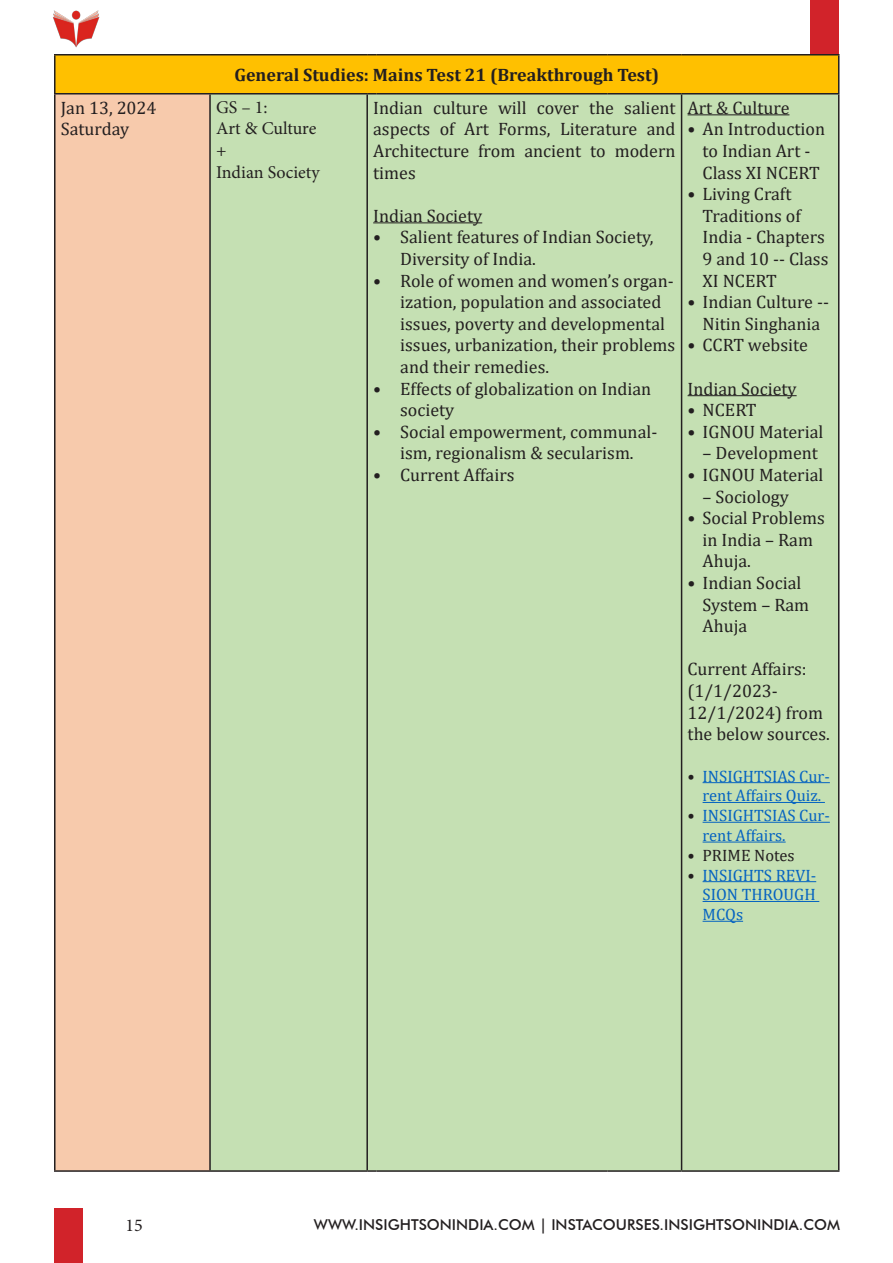
<style>
.page{position:relative;width:893px;height:1263px;background:#fff}
.page>*{position:absolute;margin:0;border:0;box-sizing:border-box;transform-origin:0 0}
.Paragraph_cambaria{font:18px/21.6px "Cambria";color:#231f20}
.Paragraph_cambaria-2{font:700 18px "Cambria";color:#231f20}
.t1{font:18px "Minion Pro";color:#231f20}
.t2{font:16.5px/19.8px "Cambria";color:#0563c1;text-align:center}
.t3{font:16.5px "Cambria";color:#231f20}
.t4{font:500 15px "Futura BT";color:#231f20}
.s1{color:#231f20}
</style>
<div class="page">
<div style="left:54px;top:1209px;width:28px;height:54px;background:#d1232a"></div>
<div style="left:810px;top:0;width:29px;height:54px;background:#d1232a"></div>
<img style="left:53px;top:10px;width:47px;height:38px">
<div style="left:55px;top:55px;width:784px;height:39px;background:#ffc000"></div>
<div style="left:55px;top:94px;width:155px;height:1077px;background:#f7caac"></div>
<div style="left:211px;top:95px;width:627px;height:1075px;background:#c5e0b3"></div>
<hr style="left:54px;top:54px;width:156px;height:2px;background:#231f20">
<hr style="left:54px;top:56px;width:2px;height:37px;background:#231f20">
<hr style="left:210px;top:54px;width:157px;height:2px;background:#231f20">
<svg style="left:367px;top:54px;width:9px;height:2px"></svg>
<hr style="left:376px;top:54px;width:232px;height:2px;background:#231f20">
<hr style="left:608px;top:54px;width:74px;height:2px;background:#231f20">
<hr style="left:682px;top:54px;width:157px;height:2px;background:#231f20">
<hr style="left:838px;top:56px;width:1px;height:37px;background:#231f20">
<hr style="left:54px;top:93px;width:156px;height:2px;background:#231f20">
<hr style="left:54px;top:95px;width:2px;height:1075px;background:#231f20">
<hr style="left:210px;top:93px;width:157px;height:2px;background:#231f20">
<hr style="left:209px;top:95px;width:2px;height:1075px;background:#231f20">
<svg style="left:367px;top:93px;width:9px;height:2px"></svg>
<hr style="left:366px;top:95px;width:2px;height:1075px;background:#231f20">
<hr style="left:376px;top:93px;width:232px;height:2px;background:#231f20">
<hr style="left:608px;top:93px;width:74px;height:2px;background:#231f20">
<hr style="left:682px;top:93px;width:157px;height:2px;background:#231f20">
<hr style="left:681px;top:95px;width:1px;height:1075px;background:#231f20">
<hr style="left:838px;top:95px;width:1px;height:1075px;background:#231f20">
<hr style="left:54px;top:1170px;width:156px;height:2px;background:#231f20">
<hr style="left:210px;top:1170px;width:157px;height:2px;background:#231f20">
<svg style="left:367px;top:1170px;width:9px;height:2px"></svg>
<hr style="left:376px;top:1170px;width:232px;height:2px;background:#231f20">
<hr style="left:608px;top:1170px;width:74px;height:2px;background:#231f20">
<hr style="left:682px;top:1170px;width:157px;height:2px;background:#231f20">
<hr style="left:373px;top:222px;width:109px;height:1px;background:#231f20">
<hr style="left:688px;top:114px;width:101px;height:1px;background:#231f20">
<hr style="left:688px;top:395px;width:109px;height:1px;background:#231f20">
<hr style="left:703px;top:782px;width:127px;height:1px;background:#0563c1">
<hr style="left:703px;top:802px;width:122px;height:1px;background:#0563c1">
<hr style="left:703px;top:822px;width:127px;height:1px;background:#0563c1">
<hr style="left:703px;top:841px;width:83px;height:1px;background:#0563c1">
<hr style="left:703px;top:881px;width:113px;height:1px;background:#0563c1">
<hr style="left:703px;top:901px;width:116px;height:1px;background:#0563c1">
<hr style="left:703px;top:921px;width:40px;height:1px;background:#0563c1">
<p class="Paragraph_cambaria" style="left:61px;top:97px;width:97px">Jan 13, 2024</p>
<p class="Paragraph_cambaria" style="left:61px;top:118px;width:70px">Saturday</p>
<p class="Paragraph_cambaria-2" style="left:234px;top:62px;width:426px">General Studies: Mains Test 21 (Breakthrough Test)</p>
<p class="t1" style="left:216px;top:95px;width:53px">GS – 1:</p>
<p class="t1" style="left:216px;top:117px;width:102px">Art &amp; Culture</p>
<p class="t1" style="left:216px;top:138px;width:12px">+</p>
<p class="t1" style="left:216px;top:160px;width:105px">Indian Society</p>
<p class="Paragraph_cambaria" style="left:373px;top:97px;width:304px;text-align:justify">Indian culture will cover the salient aspects of Art Forms, Literature and Architecture from ancient to modern times</p>
<p class="Paragraph_cambaria" style="left:373px;top:205px;width:111px">Indian Society</p>
<p class="Paragraph_cambaria" style="left:400px;top:226px;width:255px;text-indent:-27px">• Salient features of Indian Society,<br>Diversity of India.</p>
<p class="Paragraph_cambaria" style="left:400px;top:270px;width:277px;text-indent:-27px">• Role of women and women’s organ&shy;ization, population and associated issues, poverty and developmental issues, urbanization, their problems and their remedies.</p>
<p class="Paragraph_cambaria" style="left:400px;top:378px;width:253px;text-indent:-27px">• Effects of globalization on Indian society</p>
<p class="Paragraph_cambaria" style="left:373px;top:421px;width:286px;text-align:center">• Social empowerment, communal&shy;ism, regionalism &amp; secularism.</p>
<p class="Paragraph_cambaria" style="left:373px;top:464px;width:143px">• Current Affairs</p>
<p class="Paragraph_cambaria" style="left:688px;top:97px;width:103px">Art &amp; Culture</p>
<p class="Paragraph_cambaria" style="left:688px;top:118px;width:139px;text-align:center">• An Introduction to Indian Art -<br>Class XI NCERT</p>
<p class="Paragraph_cambaria" style="left:703px;top:183px;width:127px;text-indent:-15px">• Living Craft<br>Traditions of<br>India - Chapters<br>9 and 10 -- Class<br>XI NCERT</p>
<p class="Paragraph_cambaria" style="left:688px;top:291px;width:143px;text-align:center">• Indian Culture --<br>Nitin Singhania</p>
<p class="Paragraph_cambaria" style="left:688px;top:334px;width:122px">• CCRT website</p>
<p class="Paragraph_cambaria" style="left:688px;top:378px;width:111px">Indian Society</p>
<p class="Paragraph_cambaria" style="left:688px;top:399px;width:71px">• NCERT</p>
<p class="Paragraph_cambaria" style="left:688px;top:421px;width:137px">• IGNOU Material</p>
<p class="Paragraph_cambaria" style="left:703px;top:442px;width:117px">– Development</p>
<p class="Paragraph_cambaria" style="left:688px;top:464px;width:137px">• IGNOU Material</p>
<p class="Paragraph_cambaria" style="left:703px;top:486px;width:88px">– Sociology</p>
<p class="Paragraph_cambaria" style="left:703px;top:507px;width:124px;text-indent:-15px">• Social Problems in India – Ram<br>Ahuja.</p>
<p class="Paragraph_cambaria" style="left:703px;top:572px;width:108px;text-indent:-15px">• Indian Social<br>System – Ram<br>Ahuja</p>
<p class="Paragraph_cambaria" style="left:688px;top:658px;width:121px">Current Affairs:</p>
<p class="Paragraph_cambaria" style="left:688px;top:680px;width:144px">(1/1/2023-<br>12/1/2024) from the below sources.</p>
<p class="t2" style="left:688px;top:766px;width:144px"><span class="s1">•</span> INSIGHTSIAS Cur&shy;rent Affairs Quiz.</p>
<p class="t2" style="left:703px;top:806px;width:129px;text-align:left;text-indent:-15px"><span class="s1">•</span> INSIGHTSIAS Cur&shy;rent Affairs.</p>
<p class="t3" style="left:688px;top:845px;width:109px">• PRIME Notes</p>
<p class="t2" style="left:703px;top:865px;width:115px;text-align:justify;text-indent:-15px"><span class="s1">•</span> INSIGHTS REVI-SION THROUGH MCQs</p>
<p class="t1" style="left:125px;top:1213px;width:19px">15</p>
<p class="t4" style="left:314px;top:1215px;width:528px">WWW.INSIGHTSONINDIA.COM | INSTACOURSES.INSIGHTSONINDIA.COM</p>
</div>
